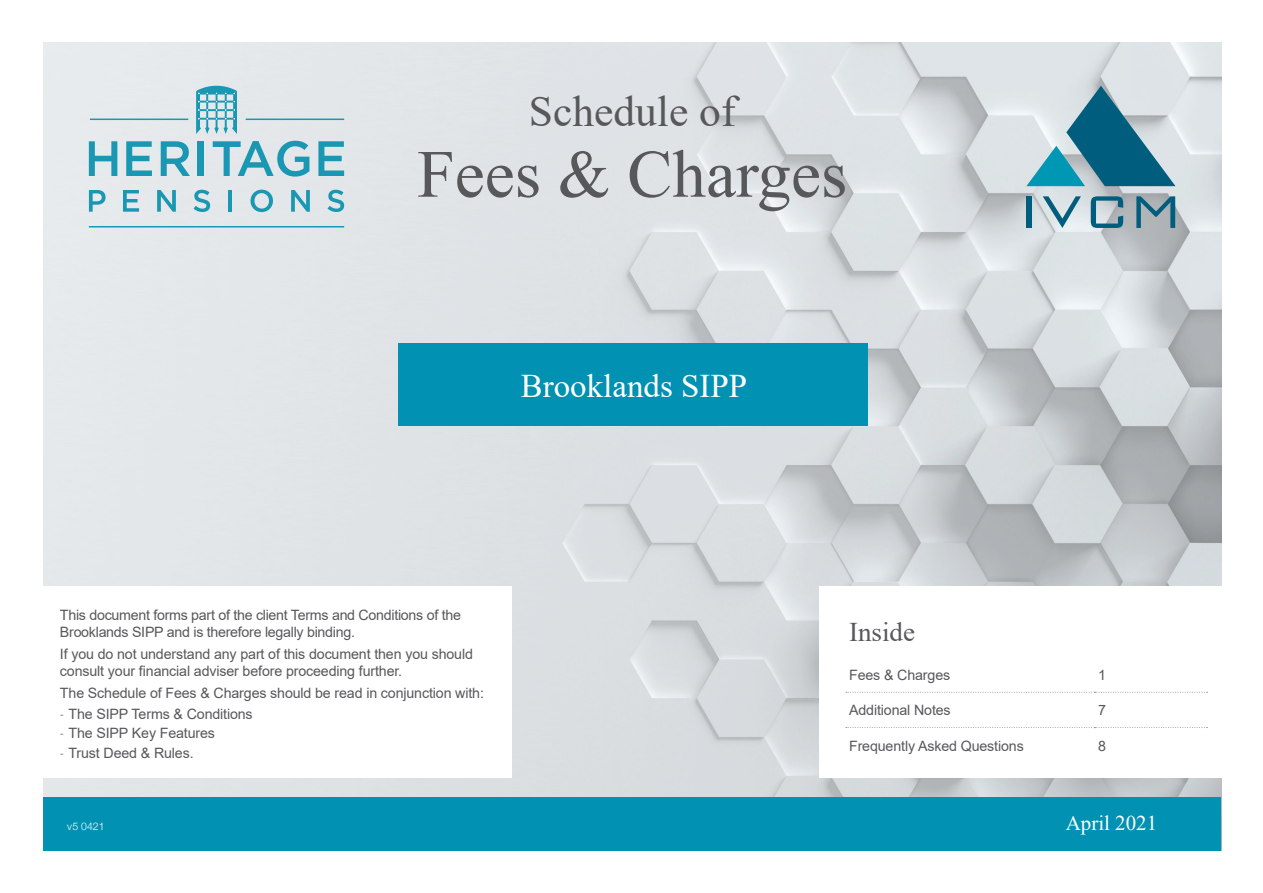
<style>
.page{position:relative;width:1263px;height:893px;background:#fff}
.page>*{position:absolute;margin:0;border:0;box-sizing:border-box;transform-origin:0 0}
.MainTitle_45pt_light{font:67.5px "Times New Roman";color:#57585a}
.MainTitle_45pt_light-2{font:43.5px "Times New Roman";color:#57585a}
.IVCM_Fee_subheading{font:33px "Times New Roman";color:#fff}
.t1{font:27px "Times New Roman";color:#57585a}
.t2{font:21px "Times New Roman";color:#fff}
.IVCM_Fee_body{font:14.25px/17.2px "Arial";letter-spacing:-.01em;color:#57585a}
.t3{font:300 10.5px "WB Helvetica Neue";color:#fff}
.s1{font-family:"Guardian Sans";font-weight:300}
</style>
<div class="page">
<img style="left:43px;top:43px;width:1178px;height:754px">
<div style="left:1026px;top:196px;width:6px;height:32px;background:#005d7d"></div>
<svg style="left:1043px;top:196px;width:38px;height:32px"></svg>
<svg style="left:1091px;top:196px;width:32px;height:32px"></svg>
<svg style="left:1136px;top:196px;width:39px;height:32px"></svg>
<svg style="left:1026px;top:86px;width:149px;height:100px;background:#79aaba"></svg>
<div style="left:43px;top:797px;width:1178px;height:53px;background:#0091b3"></div>
<div style="left:819px;top:586px;width:403px;height:192px;background:#fff"></div>
<div style="left:42px;top:586px;width:470px;height:192px;background:#fff"></div>
<div style="left:398px;top:343px;width:470px;height:83px;background:#0091b3"></div>
<svg style="left:846px;top:692px;width:361px;height:1px"></svg>
<svg style="left:846px;top:727px;width:361px;height:1px"></svg>
<hr style="left:89px;top:226px;width:255px;height:1px;background:#1a97b2">
<hr style="left:246px;top:119px;width:98px;height:1px;background:#1a97b2">
<hr style="left:90px;top:119px;width:98px;height:1px;background:#1a97b2">
<svg style="left:89px;top:141px;width:28px;height:35px"></svg>
<svg style="left:126px;top:141px;width:26px;height:35px"></svg>
<svg style="left:161px;top:141px;width:29px;height:35px"></svg>
<div style="left:198px;top:141px;width:6px;height:35px;background:#1a97b2"></div>
<svg style="left:213px;top:141px;width:96px;height:36px;background:#95c7d4"></svg>
<svg style="left:318px;top:141px;width:26px;height:35px"></svg>
<svg style="left:89px;top:190px;width:17px;height:22px"></svg>
<svg style="left:123px;top:190px;width:16px;height:22px"></svg>
<svg style="left:157px;top:190px;width:19px;height:22px"></svg>
<svg style="left:194px;top:190px;width:16px;height:22px"></svg>
<hr style="left:228px;top:190px;width:4px;height:22px;background:#1a97b2">
<svg style="left:250px;top:190px;width:23px;height:22px"></svg>
<svg style="left:291px;top:190px;width:19px;height:22px"></svg>
<svg style="left:327px;top:190px;width:17px;height:22px"></svg>
<svg style="left:196px;top:84px;width:41px;height:50px;background:#88c3d1"></svg>
<p class="MainTitle_45pt_light-2" style="left:529px;top:81px;width:208px">Schedule of</p>
<p class="MainTitle_45pt_light" style="left:417px;top:126px;width:431px">Fees &amp; Charges</p>
<p class="IVCM_Fee_subheading" style="left:521px;top:363px;width:228px">Brooklands SIPP</p>
<p class="IVCM_Fee_body" style="left:60px;top:606px;width:402px">This document forms part of the client Terms and Conditions of the<br>Brooklands SIPP and is therefore legally binding.</p>
<p class="IVCM_Fee_body" style="left:60px;top:645px;width:414px">If you do not understand any part of this document then you should consult your financial adviser before proceeding further.</p>
<p class="IVCM_Fee_body" style="left:60px;top:684px;width:425px">The Schedule of Fees &amp; Charges should be read in conjunction with:</p>
<p class="IVCM_Fee_body" style="left:60px;top:705px;width:194px"><span class="s1">-</span> The SIPP Terms &amp; Conditions</p>
<p class="IVCM_Fee_body" style="left:60px;top:725px;width:157px"><span class="s1">-</span> The SIPP Key Features</p>
<p class="IVCM_Fee_body" style="left:60px;top:744px;width:135px"><span class="s1">-</span> Trust Deed &amp; Rules.</p>
<p class="t3" style="left:67px;top:820px;width:39px">v5 0421</p>
<p class="t1" style="left:849px;top:613px;width:67px">Inside</p>
<p class="IVCM_Fee_body" style="left:849px;top:666px;width:103px">Fees &amp; Charges</p>
<p class="IVCM_Fee_body" style="left:1098px;top:666px;width:9px">1</p>
<p class="IVCM_Fee_body" style="left:849px;top:702px;width:103px">Additional Notes</p>
<p class="IVCM_Fee_body" style="left:1098px;top:702px;width:9px">7</p>
<p class="IVCM_Fee_body" style="left:849px;top:737px;width:176px">Frequently Asked Questions</p>
<p class="IVCM_Fee_body" style="left:1098px;top:737px;width:9px">8</p>
<p class="t2" style="left:1066px;top:808px;width:93px">April 2021</p>
</div>
